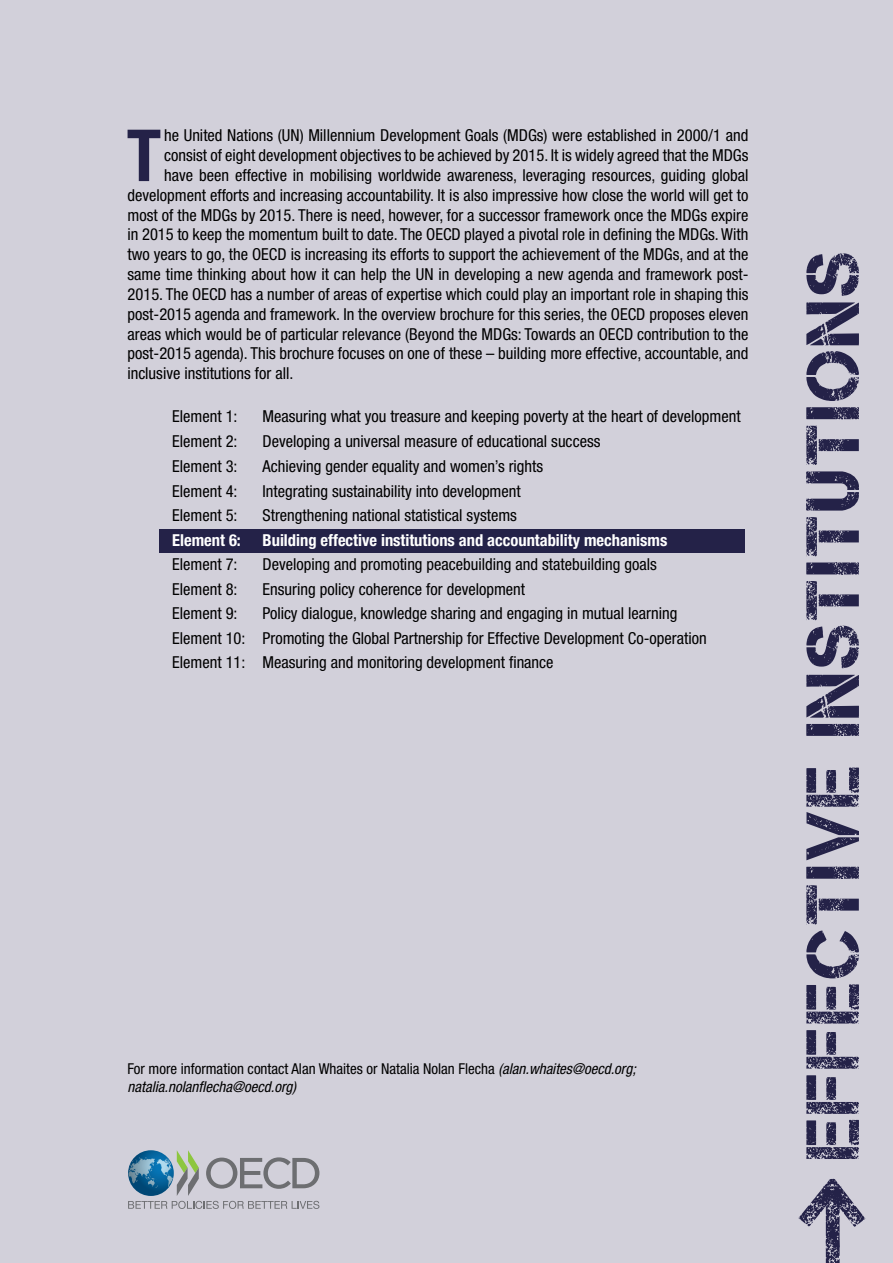
<style>
.page{position:relative;width:893px;height:1263px;background:#d2d0da}
.page>*{position:absolute;margin:0;border:0;box-sizing:border-box;transform-origin:0 0}
.t1{font:75px "Captureit";letter-spacing:.05em;color:#242248}
.t2{font:700 condensed 72px "Helvetica Neue LT Std";color:#242248}
.t3{font:condensed 16.5px/24.6px "Helvetica Neue LT Std";color:#000}
.t4{font:700 condensed 16.5px "Helvetica Neue LT Std";color:#fff}
.t5{font:condensed 15px/18px "Helvetica Neue LT Std";color:#000}
.s1{font-style:italic}
</style>
<div class="page">
<svg style="left:128px;top:1150px;width:191px;height:59px"></svg>
<div style="left:159px;top:529px;width:586px;height:24px;background:#242248"></div>
<svg style="left:798px;top:1179px;width:67px;height:84px"></svg>
<h2 class="t2" style="left:127px;top:112px;width:36px">T</h2>
<p class="t3" style="left:164px;top:123px;width:586px">he United Nations (UN) Millennium Development Goals (MDGs) were established in 2000/1 and</p>
<p class="t3" style="left:164px;top:143px;width:586px">consist of eight development objectives to be achieved by 2015. It is widely agreed that the MDGs</p>
<p class="t3" style="left:164px;top:163px;width:586px">have been effective in mobilising worldwide awareness, leveraging resources, guiding global</p>
<p class="t3" style="left:128px;top:183px;width:622px">development efforts and increasing accountability. It is also impressive how close the world will get to</p>
<p class="t3" style="left:128px;top:202px;width:622px">most of the MDGs by 2015. There is need, however, for a successor framework once the MDGs expire</p>
<p class="t3" style="left:128px;top:222px;width:622px">in 2015 to keep the momentum built to date. The OECD played a pivotal role in defining the MDGs. With</p>
<p class="t3" style="left:128px;top:242px;width:622px">two years to go, the OECD is increasing its efforts to support the achievement of the MDGs, and at the</p>
<p class="t3" style="left:128px;top:262px;width:622px">same time thinking about how it can help the UN in developing a new agenda and framework post-</p>
<p class="t3" style="left:128px;top:282px;width:622px">2015. The OECD has a number of areas of expertise which could play an important role in shaping this</p>
<p class="t3" style="left:128px;top:301px;width:622px">post-2015 agenda and framework. In the overview brochure for this series, the OECD proposes eleven</p>
<p class="t3" style="left:128px;top:321px;width:622px">areas which would be of particular relevance (Beyond the MDGs: Towards an OECD contribution to the</p>
<p class="t3" style="left:128px;top:341px;width:622px">post-2015 agenda). This brochure focuses on one of these – building more effective, accountable, and</p>
<p class="t3" style="left:128px;top:361px;width:167px">inclusive institutions for all.</p>
<p class="t3" style="left:172px;top:404px;width:67px">Element 1:</p>
<p class="t3" style="left:263px;top:404px;width:480px">Measuring what you treasure and keeping poverty at the heart of development</p>
<p class="t3" style="left:172px;top:429px;width:67px">Element 2:</p>
<p class="t3" style="left:263px;top:429px;width:339px">Developing a universal measure of educational success</p>
<p class="t3" style="left:172px;top:454px;width:67px">Element 3:</p>
<p class="t3" style="left:263px;top:454px;width:282px">Achieving gender equality and women’s rights</p>
<p class="t3" style="left:172px;top:478px;width:67px">Element 4:</p>
<p class="t3" style="left:263px;top:478px;width:260px">Integrating sustainability into development</p>
<p class="t3" style="left:172px;top:503px;width:67px">Element 5:</p>
<p class="t3" style="left:263px;top:503px;width:256px">Strengthening national statistical systems</p>
<p class="t4" style="left:172px;top:530px;width:70px">Element 6:</p>
<p class="t4" style="left:263px;top:530px;width:406px">Building effective institutions and accountability mechanisms</p>
<p class="t3" style="left:172px;top:552px;width:67px">Element 7:</p>
<p class="t3" style="left:263px;top:552px;width:396px">Developing and promoting peacebuilding and statebuilding goals</p>
<p class="t3" style="left:172px;top:576px;width:67px">Element 8:</p>
<p class="t3" style="left:263px;top:576px;width:264px">Ensuring policy coherence for development</p>
<p class="t3" style="left:172px;top:601px;width:67px">Element 9:</p>
<p class="t3" style="left:172px;top:601px;width:536px;text-indent:90px">Policy dialogue, knowledge sharing and engaging in mutual learning<br>Element 10: Promoting the Global Partnership for Effective Development Co-operation<br>Element 11: Measuring and monitoring development finance</p>
<p class="t5" style="left:128px;top:1059px;width:510px">For more information contact Alan Whaites or Natalia Nolan Flecha <span class="s1">(alan.whaites@oecd.org; natalia.nolanflecha@oecd.org)</span></p>
<h1 class="t1" style="left:791px;top:1159px;width:909px;rotate:-90deg">EFFECTIVE INSTITUTIONS</h1>
</div>
